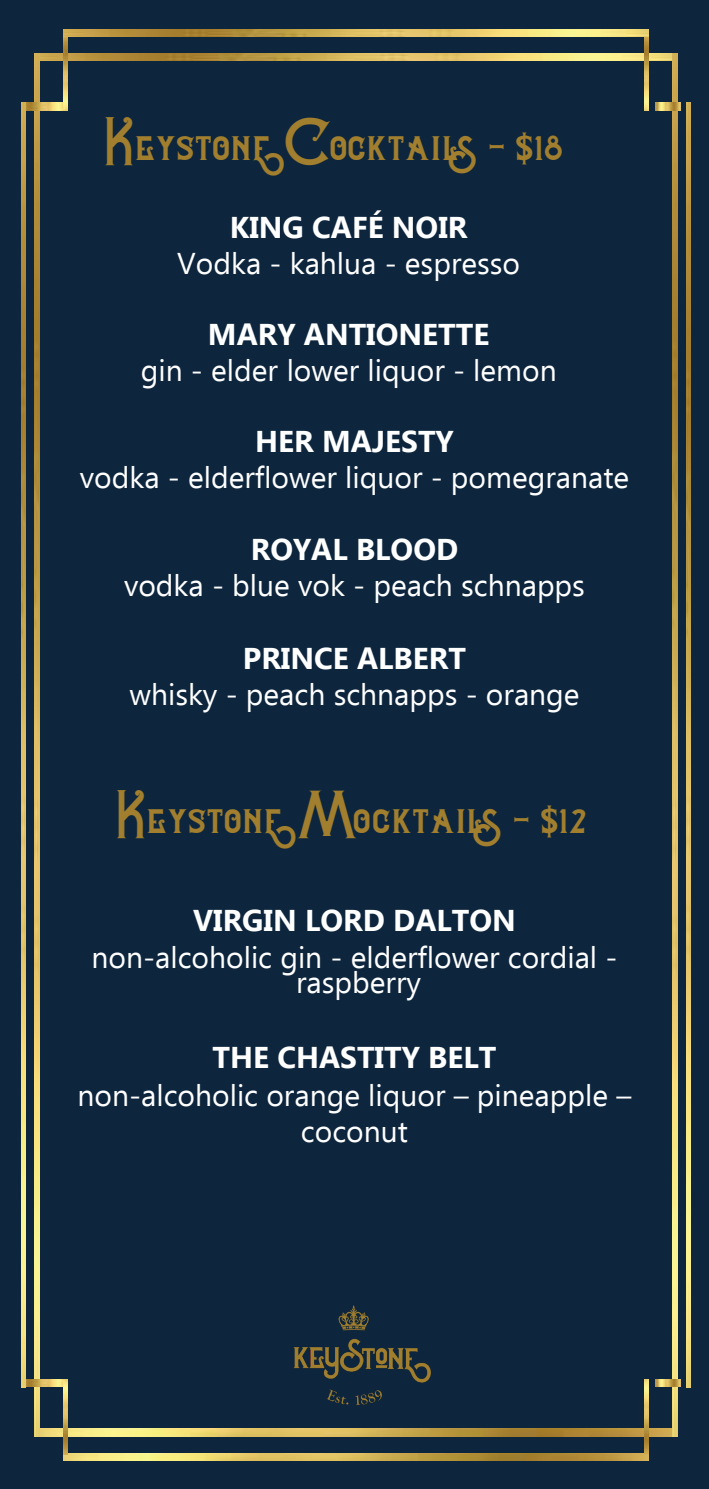
<style>
.page{position:relative;width:709px;height:1489px;background:#fff}
.page>*{position:absolute;margin:0;border:0;box-sizing:border-box;transform-origin:0 0}
.t1{font:47.5px "Celestial Typeface";letter-spacing:.04em;color:#a27f2e}
.t2{font:30px/36px "Ebrima";color:#fff;text-align:center}
.t3{font:700 30px "Ebrima";color:#fff}
.s1{font-weight:700}
</style>
<div class="page">
<div style="left:0;top:0;width:709px;height:1488px;background:#0d263e"></div>
<img style="left:39px;top:1428px;width:634px;height:8px">
<img style="left:39px;top:53px;width:634px;height:8px">
<img style="left:35px;top:53px;width:4px;height:1383px">
<img style="left:673px;top:53px;width:4px;height:1383px">
<img style="left:64px;top:1453px;width:584px;height:7px">
<img style="left:25px;top:103px;width:39px;height:7px">
<img style="left:64px;top:37px;width:4px;height:73px">
<img style="left:25px;top:1379px;width:39px;height:7px">
<img style="left:64px;top:1379px;width:4px;height:75px">
<img style="left:656px;top:103px;width:24px;height:7px">
<img style="left:644px;top:37px;width:4px;height:73px">
<img style="left:656px;top:1379px;width:24px;height:7px">
<img style="left:644px;top:1379px;width:4px;height:75px">
<img style="left:64px;top:29px;width:584px;height:8px">
<img style="left:21px;top:103px;width:4px;height:1283px">
<img style="left:686px;top:103px;width:5px;height:1283px">
<img style="left:293px;top:1305px;width:138px;height:100px">
<p class="t1" style="left:105px;top:116px;width:459px">Keystone Cocktails - $18</p>
<p class="t2" style="left:177px;top:208px;width:344px"><span class="s1">KING CAFÉ NOIR<br></span>Vodka - kahlua - espresso</p>
<p class="t2" style="left:141px;top:315px;width:417px"><span class="s1">MARY ANTIONETTE<br></span>gin - elder lower liquor - lemon</p>
<p class="t3" style="left:255px;top:418px;width:200px">HER MAJESTY</p>
<p class="t2" style="left:80px;top:459px;width:551px">vodka - elderflower liquor - pomegranate</p>
<p class="t3" style="left:251px;top:526px;width:209px">ROYAL BLOOD</p>
<p class="t2" style="left:124px;top:567px;width:462px">vodka - blue vok - peach schnapps</p>
<p class="t3" style="left:243px;top:634px;width:224px">PRINCE ALBERT</p>
<p class="t2" style="left:129px;top:675px;width:452px">whisky - peach schnapps - orange</p>
<p class="t1" style="left:116px;top:789px;width:471px">Keystone Mocktails - $12</p>
<p class="t3" style="left:193px;top:896px;width:324px">VIRGIN LORD DALTON</p>
<p class="t2" style="left:92px;top:938px;width:527px">non-alcoholic gin - elderflower cordial -</p>
<p class="t2" style="left:296px;top:963px;width:126px">raspberry</p>
<p class="t3" style="left:212px;top:1034px;width:285px">THE CHASTITY BELT</p>
<p class="t2" style="left:78px;top:1076px;width:555px">non-alcoholic orange liquor – pineapple – coconut</p>
</div>
